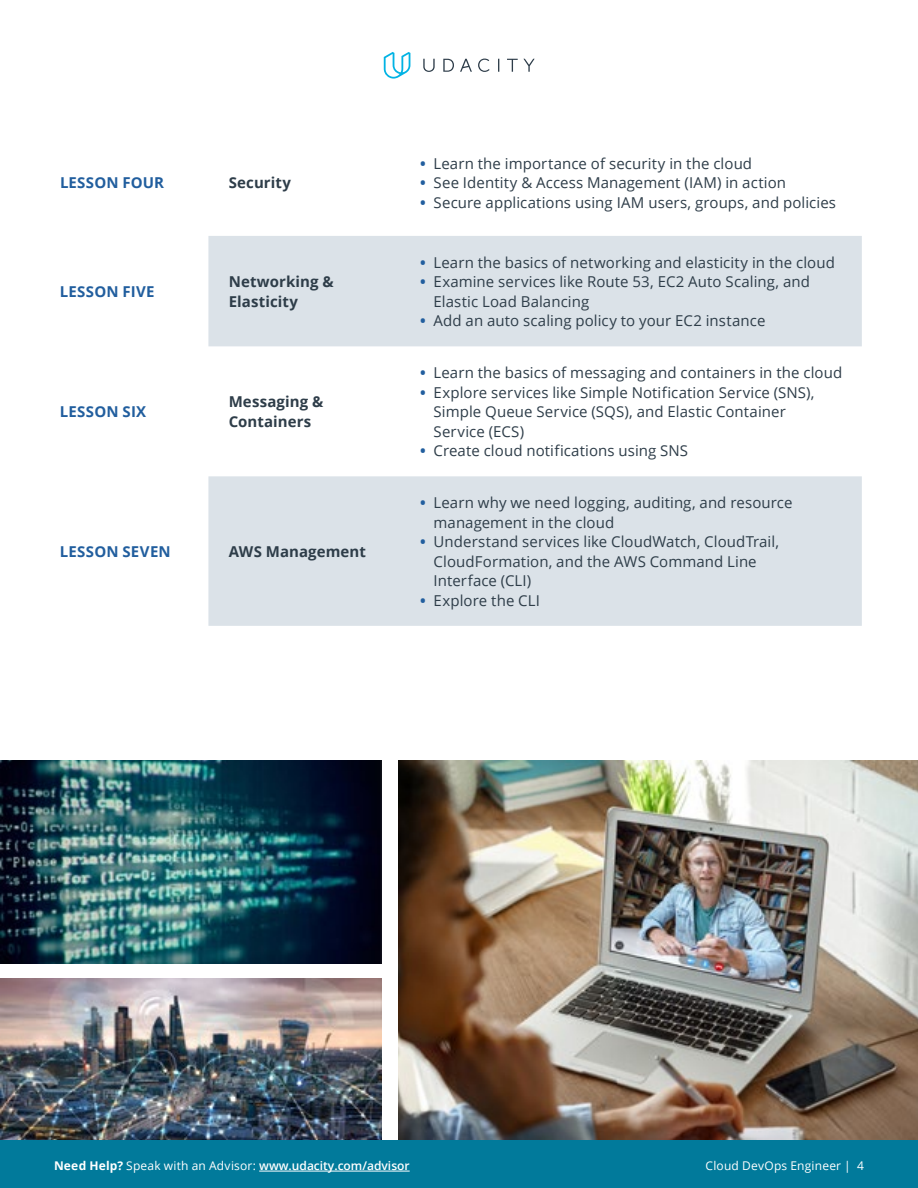
<style>
.page{position:relative;width:918px;height:1188px;background:#fff}
.page>*{position:absolute;margin:0;border:0;box-sizing:border-box;transform-origin:0 0}
.t1{font:15px/19.5px "Open Sans";letter-spacing:.005em;color:#2e3d49}
.t2{font:700 15px/19.5px "Open Sans";letter-spacing:.005em;color:#2e3d49}
.t3{font:700 15px "Open Sans";letter-spacing:.015em;color:#215e9e}
.t4{font:600 12px "Open Sans";color:#fff}
.t5{font:12px "Open Sans";letter-spacing:.015em;color:#fff}
.s1{font-weight:700;color:#215e9e}
.s2{font-weight:700}
.s3{font-weight:400}
</style>
<div class="page">
<div style="left:0;top:1140px;width:918px;height:48px;background:#017a9b"></div>
<hr style="left:259px;top:1171px;width:151px;height:1px;background:#fff">
<svg style="left:384px;top:52px;width:26px;height:27px"></svg>
<svg style="left:423px;top:59px;width:112px;height:13px"></svg>
<svg style="left:208px;top:236px;width:654px;height:390px;fill:#dbe2e8"></svg>
<img style="left:399px;top:760px;width:519px;height:380px">
<img style="left:0;top:760px;width:381px;height:203px">
<img style="left:0;top:978px;width:381px;height:162px">
<p class="t3" style="left:60px;top:172px;width:106px">LESSON FOUR</p>
<p class="t2" style="left:229px;top:173px;width:64px">Security</p>
<p class="t3" style="left:60px;top:281px;width:96px">LESSON FIVE</p>
<p class="t2" style="left:229px;top:272px;width:107px">Networking &amp;<br>Elasticity</p>
<p class="t3" style="left:60px;top:401px;width:88px">LESSON SIX</p>
<p class="t2" style="left:229px;top:392px;width:96px">Messaging &amp;<br>Containers</p>
<p class="t3" style="left:60px;top:541px;width:112px">LESSON SEVEN</p>
<p class="t2" style="left:229px;top:541px;width:139px">AWS Management</p>
<p class="t1" style="left:420px;top:153px;width:334px"><span class="s1">•</span> Learn the importance of security in the cloud</p>
<p class="t1" style="left:420px;top:173px;width:368px"><span class="s1">•</span> See Identity &amp; Access Management (IAM) in action</p>
<p class="t1" style="left:420px;top:192px;width:418px"><span class="s1">•</span> Secure applications using IAM users, groups, and policies</p>
<p class="t1" style="left:420px;top:252px;width:416px"><span class="s1">•</span> Learn the basics of networking and elasticity in the cloud</p>
<p class="t1" style="left:434px;top:272px;width:378px;text-indent:-14px"><span class="s1">•</span> Examine services like Route 53, EC2 Auto Scaling, and<br>Elastic Load Balancing</p>
<p class="t1" style="left:420px;top:311px;width:347px"><span class="s1">•</span> Add an auto scaling policy to your EC2 instance</p>
<p class="t1" style="left:420px;top:363px;width:424px"><span class="s1">•</span> Learn the basics of messaging and containers in the cloud</p>
<p class="t1" style="left:434px;top:382px;width:383px;text-indent:-14px"><span class="s1">•</span> Explore services like Simple Notification Service (SNS),<br>Simple Queue Service (SQS), and Elastic Container<br>Service (ECS)</p>
<p class="t1" style="left:420px;top:441px;width:269px"><span class="s1">•</span> Create cloud notifications using SNS</p>
<p class="t1" style="left:434px;top:493px;width:360px;text-indent:-14px"><span class="s1">•</span> Learn why we need logging, auditing, and resource management in the cloud</p>
<p class="t1" style="left:434px;top:532px;width:347px;text-indent:-14px"><span class="s1">•</span> Understand services like CloudWatch, CloudTrail,<br>CloudFormation, and the AWS Command Line<br>Interface (CLI)</p>
<p class="t1" style="left:420px;top:590px;width:121px"><span class="s1">•</span> Explore the CLI</p>
<p class="t4" style="left:54px;top:1158px;width:357px"><span class="s2">Need Help?</span> <span class="s3">Speak with an Advisor:</span> www.udacity.com/advisor</p>
<p class="t5" style="left:706px;top:1158px;width:160px">Cloud DevOps Engineer | 4</p>
</div>
